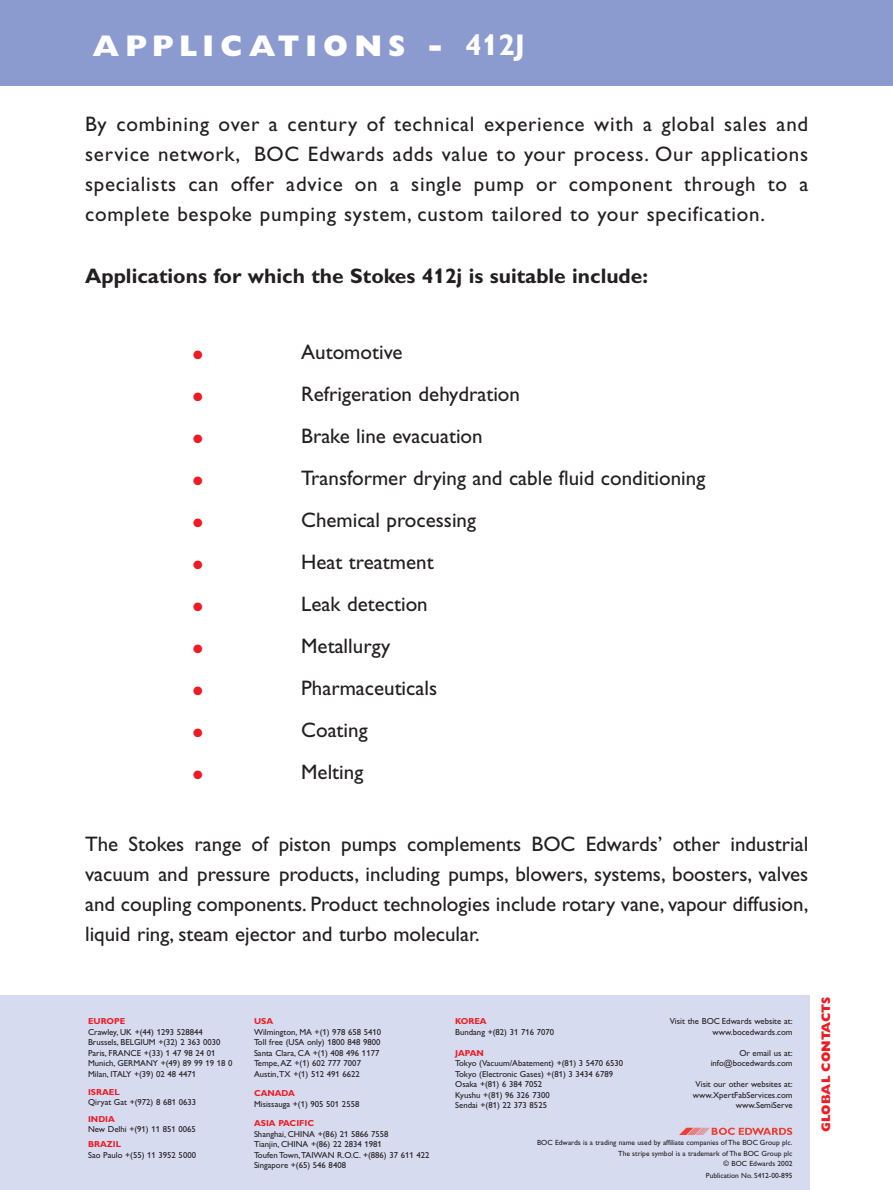
<style>
.page{position:relative;width:893px;height:1190px;background:#fff}
.page>*{position:absolute;margin:0;border:0;box-sizing:border-box;transform-origin:0 0}
.t1{font:800 30px "Gill Sans";letter-spacing:.205em;color:#fff}
.t2{font:21px/30px "Gill Alt One";color:#231f20;text-align:justify}
.t3{font:700 21px "Gill Alt One";color:#231f20}
.t4{font:800 12.45px "Gill Sans";color:#ed1c24}
.t5{font:12px "Zapf Dingbats";color:#ed1c24}
.t6{font:8.7px/10.5px "Gill Alt One";color:#231f20}
.t7{font:700 8.7px "Gill Alt One";color:#ed1c24}
.t8{font:7.5px/10.5px "Gill Alt One";color:#231f20;text-align:right}
.s1{font-family:"Gill Alt One";font-weight:700}
</style>
<div class="page">
<div style="left:0;top:0;width:892px;height:85px;background:#8b9bcf"></div>
<div style="left:0;top:995px;width:809px;height:195px;background:#d7dbef"></div>
<svg style="left:679px;top:1127px;width:113px;height:8px"></svg>
<h1 class="t1" style="left:92px;top:36px;width:434px">APPLICATIONS - <span class="s1">412J</span></h1>
<p class="t2" style="left:85px;top:111px;width:724px">By combining over a century of technical experience with a global sales and service network, BOC Edwards adds value to your process. Our applications specialists can offer advice on a single pump or component through to a complete bespoke pumping system, custom tailored to your specification.</p>
<h2 class="t3" style="left:85px;top:267px;width:564px">Applications for which the Stokes 412j is suitable include:</h2>
<h3 class="t5" style="left:193px;top:348px;width:11px">●</h3>
<h2 class="t2" style="left:301px;top:339px;width:103px">Automotive</h2>
<h3 class="t5" style="left:193px;top:390px;width:11px">●</h3>
<h2 class="t2" style="left:301px;top:381px;width:220px">Refrigeration dehydration</h2>
<h3 class="t5" style="left:193px;top:432px;width:11px">●</h3>
<h2 class="t2" style="left:301px;top:423px;width:183px">Brake line evacuation</h2>
<h3 class="t5" style="left:193px;top:474px;width:11px">●</h3>
<h2 class="t2" style="left:301px;top:465px;width:405px">Transformer drying and cable fluid conditioning</h2>
<h3 class="t5" style="left:193px;top:516px;width:11px">●</h3>
<h2 class="t2" style="left:301px;top:507px;width:176px">Chemical processing</h2>
<h3 class="t5" style="left:193px;top:558px;width:11px">●</h3>
<h2 class="t2" style="left:301px;top:549px;width:134px">Heat treatment</h2>
<h3 class="t5" style="left:193px;top:600px;width:11px">●</h3>
<h2 class="t2" style="left:301px;top:591px;width:128px">Leak detection</h2>
<h3 class="t5" style="left:193px;top:642px;width:11px">●</h3>
<h2 class="t2" style="left:301px;top:633px;width:91px">Metallurgy</h2>
<h3 class="t5" style="left:193px;top:684px;width:11px">●</h3>
<h2 class="t2" style="left:301px;top:675px;width:137px">Pharmaceuticals</h2>
<h3 class="t5" style="left:193px;top:726px;width:11px">●</h3>
<h2 class="t2" style="left:301px;top:717px;width:68px">Coating</h2>
<h3 class="t5" style="left:193px;top:768px;width:11px">●</h3>
<h2 class="t2" style="left:301px;top:759px;width:64px">Melting</h2>
<p class="t2" style="left:85px;top:831px;width:724px">The Stokes range of piston pumps complements BOC Edwards’ other industrial vacuum and pressure products, including pumps, blowers, systems, boosters, valves and coupling components. Product technologies include rotary vane, vapour diffusion, liquid ring, steam ejector and turbo molecular.</p>
<p class="t7" style="left:88px;top:1017px;width:39px">EUROPE</p>
<p class="t6" style="left:88px;top:1027px;width:146px">Crawley, UK +(44) 1293 528844<br>Brussels, BELGIUM +(32) 2 363 0030<br>Paris, FRANCE +(33) 1 47 98 24 01<br>Munich, GERMANY +(49) 89 99 19 18 0<br>Milan, ITALY +(39) 02 48 4471</p>
<p class="t7" style="left:88px;top:1088px;width:33px">ISRAEL</p>
<p class="t6" style="left:88px;top:1097px;width:110px">Qiryat Gat +(972) 8 681 0633</p>
<p class="t7" style="left:88px;top:1115px;width:28px">INDIA</p>
<p class="t6" style="left:88px;top:1124px;width:109px">New Delhi +(91) 11 851 0065</p>
<p class="t7" style="left:88px;top:1140px;width:35px">BRAZIL</p>
<p class="t6" style="left:88px;top:1150px;width:109px">Sao Paulo +(55) 11 3952 5000</p>
<p class="t7" style="left:254px;top:1017px;width:21px">USA</p>
<p class="t6" style="left:254px;top:1027px;width:129px">Wilmington, MA +(1) 978 658 5410<br>Toll free (USA only) 1800 848 9800<br>Santa Clara, CA +(1) 408 496 1177<br>Tempe,AZ +(1) 602 777 7007<br>Austin,TX +(1) 512 491 6622</p>
<p class="t7" style="left:254px;top:1089px;width:42px">CANADA</p>
<p class="t6" style="left:254px;top:1099px;width:107px">Misissauga +(1) 905 501 2558</p>
<p class="t7" style="left:254px;top:1119px;width:62px">ASIA PACIFIC</p>
<p class="t6" style="left:254px;top:1129px;width:177px">Shanghai, CHINA +(86) 21 5866 7558<br>Tianjin, CHINA +(86) 22 2834 1981<br>Toufen Town,TAIWAN R.O.C. +(886) 37 611 422<br>Singapore +(65) 546 8408</p>
<p class="t7" style="left:455px;top:1017px;width:33px">KOREA</p>
<p class="t6" style="left:455px;top:1027px;width:101px">Bundang +(82) 31 716 7070</p>
<p class="t7" style="left:455px;top:1049px;width:30px">JAPAN</p>
<p class="t6" style="left:455px;top:1058px;width:170px">Tokyo (Vacuum/Abatement) +(81) 3 5470 6530<br>Tokyo (Electronic Gases) +(81) 3 3434 6789<br>Osaka +(81) 6 384 7052<br>Kyushu +(81) 96 326 7300<br>Sendai +(81) 22 373 8525</p>
<p class="t6" style="left:669px;top:1016px;width:124px;text-align:right">Visit the BOC Edwards website at: www.bocedwards.com</p>
<p class="t6" style="left:710px;top:1048px;width:83px;text-align:right">Or email us at: info@bocedwards.com</p>
<p class="t6" style="left:693px;top:1079px;width:101px;text-align:right">Visit our other websites at: www.XpertFabServices.com www.SemiServe</p>
<p class="t8" style="left:537px;top:1138px;width:257px">BOC Edwards is a trading name used by affiliate companies of The BOC Group plc.<br>The stripe symbol is a trademark of The BOC Group plc<br>© BOC Edwards 2002</p>
<p class="t8" style="left:705px;top:1171px;width:88px">Publication No. S412-00-895</p>
<h3 class="t4" style="left:821px;top:1131px;width:136px;rotate:-90deg">GLOBAL CONTACTS</h3>
</div>
